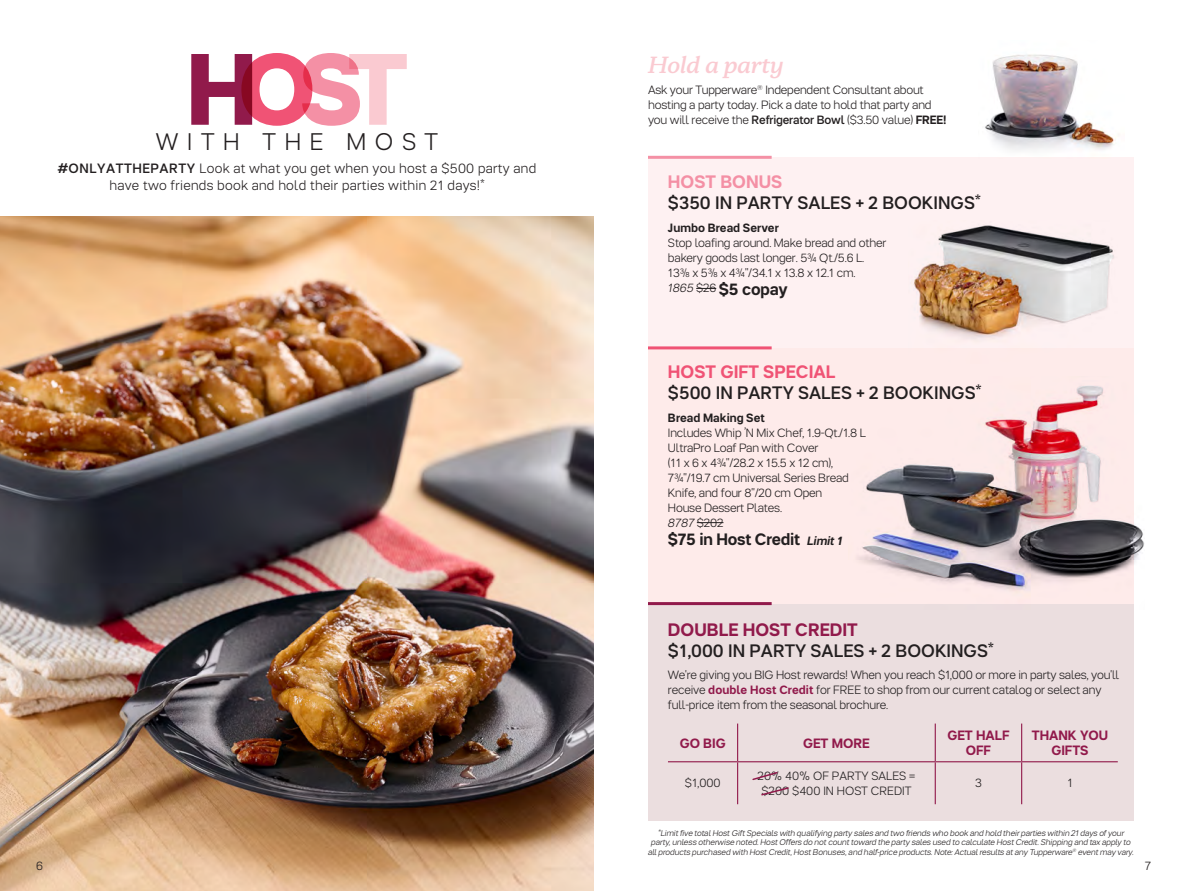
<style>
.page{position:relative;width:1188px;height:891px;background:#fff}
.page>*{position:absolute;margin:0;border:0;box-sizing:border-box;transform-origin:0 0}
.t1{font:800 101.1px "Tupper PRO";color:#911a4b}
.t2{font:300 24px "Tupper PRO";letter-spacing:.36em;color:#231f20}
.t3{font:23.4px "Tupper Serif 25 Meditalic";color:#facad1}
.t4{font:500 18px "Tupper PRO";color:#231f20}
.t5{font:700 18px "Tupper PRO";color:#911a4b}
.t6{font:700 18px "Tupper PRO";color:#f05375}
.t7{font:700 18px "Tupper PRO";color:#f490a5}
.t8{font:700 16.5px "Tupper PRO";letter-spacing:-.015em;color:#231f20}
.t9{font:300 13.5px/16.5px "Tupper PRO";letter-spacing:.02em;color:#231f20;text-align:center}
.t10{font:700 13.5px/15px "Tupper PRO";color:#911a4b;text-align:center}
.t11{font:300 12px/15px "Tupper PRO";letter-spacing:-.015em;color:#231f20}
.t12{font:700 12px "Tupper PRO";letter-spacing:.005em;color:#231f20}
.t13{font:italic 300 8.25px/9.8px "Tupper PRO";color:#231f20;text-align:center}
.s1{color:#f05375}
.s2{color:#f490a5}
.s3{color:#facad1}
.s4{font-weight:500}
.s5{font-weight:700}
.s6{font-style:italic}
.s7{font-style:italic;font-size:12px}
.s8{font-weight:700;color:#911a4b}
</style>
<div class="page">
<div style="left:648px;top:157px;width:486px;height:191px;background:#fef1f2"></div>
<div style="left:648px;top:604px;width:486px;height:217px;background:#ebdedf"></div>
<div style="left:648px;top:348px;width:486px;height:256px;background:#feebea"></div>
<hr style="left:648px;top:602px;width:124px;height:3px;background:#911a4b">
<hr style="left:648px;top:346px;width:124px;height:3px;background:#f05375">
<hr style="left:648px;top:156px;width:124px;height:3px;background:#f490a5">
<img style="left:0;top:216px;width:594px;height:675px">
<img style="left:985px;top:54px;width:131px;height:96px">
<img style="left:913px;top:225px;width:201px;height:115px">
<img style="left:915px;top:226px;width:70px;height:63px">
<img style="left:858px;top:385px;width:287px;height:207px">
<img style="left:867px;top:386px;width:218px;height:160px">
<svg style="left:696px;top:288px;width:20px;height:1px"></svg>
<svg style="left:697px;top:522px;width:26px;height:1px"></svg>
<hr style="left:737px;top:724px;width:1px;height:37px;background:#911a4b">
<hr style="left:935px;top:724px;width:1px;height:37px;background:#911a4b">
<hr style="left:1021px;top:724px;width:1px;height:37px;background:#911a4b">
<hr style="left:668px;top:761px;width:70px;height:1px;background:#911a4b">
<hr style="left:737px;top:762px;width:1px;height:42px;background:#911a4b">
<hr style="left:738px;top:761px;width:197px;height:1px;background:#911a4b">
<hr style="left:935px;top:762px;width:1px;height:42px;background:#911a4b">
<hr style="left:935px;top:761px;width:87px;height:1px;background:#911a4b">
<hr style="left:1021px;top:762px;width:1px;height:42px;background:#911a4b">
<hr style="left:1022px;top:761px;width:96px;height:1px;background:#911a4b">
<svg style="left:752px;top:772px;width:37px;height:24px"></svg>
<h1 class="t1" style="left:186px;top:31px;width:223px">H<span class="s1">O</span><span class="s2">S</span><span class="s3">T</span></h1>
<p class="t9" style="left:58px;top:160px;width:480px"><span class="s4">#ONLYATTHEPARTY</span> Look at what you get when you host a $500 party and have two friends book and hold their parties within 21 days!*</p>
<h2 class="t2" style="left:156px;top:127px;width:284px">WITH THE MOST</h2>
<h3 class="t3" style="left:648px;top:49px;width:137px">Hold a party</h3>
<p class="t11" style="left:648px;top:82px;width:300px">Ask your Tupperware<sup>®</sup> Independent Consultant about hosting a party today. Pick a date to hold that party and you will receive the <span class="s4">Refrigerator Bowl</span> ($3.50 value) <span class="s5">FREE!</span></p>
<h3 class="t7" style="left:668px;top:171px;width:116px">HOST BONUS</h3>
<h3 class="t4" style="left:668px;top:192px;width:314px">$350 IN PARTY SALES + 2 BOOKINGS*</h3>
<p class="t12" style="left:668px;top:221px;width:112px">Jumbo Bread Server</p>
<p class="t11" style="left:668px;top:236px;width:220px">Stop loafing around. Make bread and other bakery goods last longer. 5¾ Qt./5.6 L.<br>13⅜ x 5⅜ x 4¾"/34.1 x 13.8 x 12.1 cm.</p>
<h3 class="t8" style="left:668px;top:280px;width:121px"><sup>1865</sup> <sup>$26</sup> $5 copay</h3>
<h3 class="t6" style="left:668px;top:362px;width:169px">HOST GIFT SPECIAL</h3>
<h3 class="t4" style="left:668px;top:383px;width:315px">$500 IN PARTY SALES + 2 BOOKINGS*</h3>
<p class="t12" style="left:668px;top:410px;width:98px">Bread Making Set</p>
<p class="t11" style="left:668px;top:425px;width:199px">Includes Whip ’N Mix Chef, 1.9-Qt./1.8 L<br>UltraPro Loaf Pan with Cover<br>(11 x 6 x 4¾"/28.2 x 15.5 x 12 cm),<br>7¾"/19.7 cm Universal Series Bread<br>Knife, and four 8"/20 cm Open<br>House Dessert Plates.<br><span class="s6">8787</span> $202</p>
<h3 class="t8" style="left:668px;top:529px;width:176px">$75 in Host Credit <span class="s7">Limit 1</span></h3>
<h3 class="t5" style="left:668px;top:619px;width:191px">DOUBLE HOST CREDIT</h3>
<h3 class="t4" style="left:668px;top:640px;width:327px">$1,000 IN PARTY SALES + 2 BOOKINGS*</h3>
<p class="t11" style="left:668px;top:667px;width:453px">We're giving you BIG Host rewards! When you reach $1,000 or more in party sales, you'll receive <span class="s8">double Host Credit</span> for FREE to shop from our current catalog or select any full-price item from the seasonal brochure.</p>
<p class="t10" style="left:680px;top:735px;width:48px">GO BIG</p>
<p class="t10" style="left:803px;top:735px;width:68px">GET MORE</p>
<p class="t10" style="left:947px;top:728px;width:64px">GET HALF<br>OFF</p>
<p class="t10" style="left:1032px;top:728px;width:78px">THANK YOU<br>GIFTS</p>
<p class="t11" style="left:685px;top:776px;width:37px">$1,000</p>
<p class="t11" style="left:758px;top:768px;width:159px;text-align:center">20% 40% OF PARTY SALES = $200 $400 IN HOST CREDIT</p>
<p class="t11" style="left:975px;top:776px;width:8px">3</p>
<p class="t11" style="left:1067px;top:776px;width:7px">1</p>
<p class="t13" style="left:648px;top:828px;width:487px">*Limit five total Host Gift Specials with qualifying party sales and two friends who book and hold their parties within 21 days of your party, unless otherwise noted. Host Offers do not count toward the party sales used to calculate Host Credit. Shipping and tax apply to all products purchased with Host Credit, Host Bonuses, and half-price products. Note: Actual results at any Tupperware<sup>®</sup> event may vary.</p>
<p class="t11" style="left:36px;top:859px;width:8px">6</p>
<p class="t11" style="left:1145px;top:859px;width:8px">7</p>
</div>
